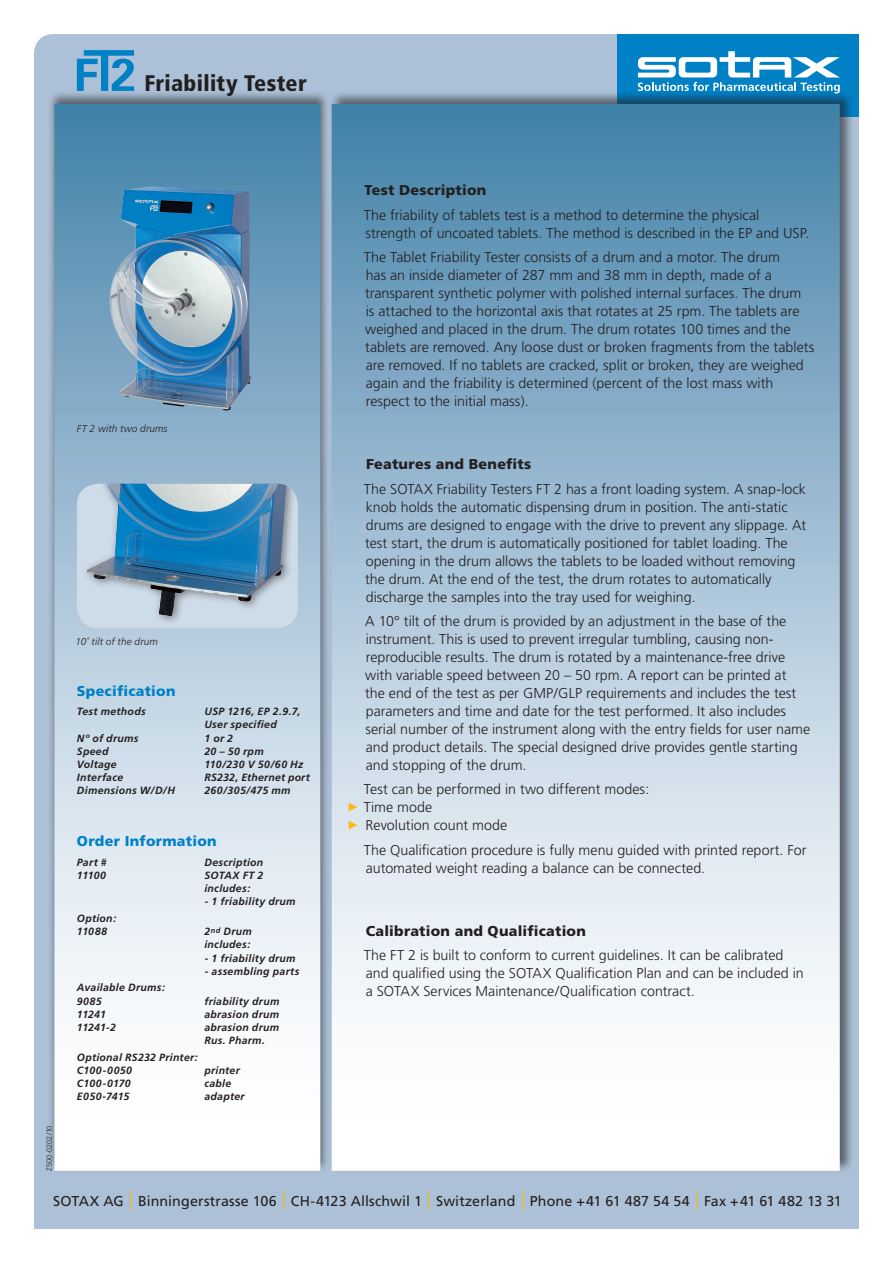
<style>
.page{position:relative;width:893px;height:1263px;background:#fff}
.page>*{position:absolute;margin:0;border:0;box-sizing:border-box;transform-origin:0 0}
.t1{font:900 condensed 22.5px "Frutiger";letter-spacing:.015em;color:#231f20}
.t2{font:300 14.25px/18px "Frutiger";color:#231f20}
.t3{font:14.25px "Frutiger";letter-spacing:.01em;color:#231f20}
.t4{font:900 14.25px "Frutiger";letter-spacing:.02em;color:#231f20}
.t5{font:900 14.25px "Frutiger";letter-spacing:.02em;color:#0080c5}
.t6{font:italic 700 10.5px/13.2px "Frutiger";letter-spacing:.025em;color:#231f20}
.t7{font:italic 300 10.05px "Frutiger";letter-spacing:.01em;color:#231f20}
.t8{font:300 7.5px "Frutiger";letter-spacing:-.025em;color:#231f20}
</style>
<div class="page">
<div style="left:34px;top:34px;width:825px;height:1195px;background:#acc1d7"></div>
<div style="left:617px;top:34px;width:242px;height:82px;background:#0080c5"></div>
<div style="left:329px;top:90px;width:525px;height:1083px;background:#231f20;opacity:.6"></div>
<div style="left:332px;top:104px;width:508px;height:1067px;background:linear-gradient(to bottom,#4c86ad,#fff)"></div>
<svg style="left:130px;top:1191px;width:1px;height:18px"></svg>
<svg style="left:283px;top:1191px;width:1px;height:18px"></svg>
<svg style="left:428px;top:1191px;width:1px;height:19px"></svg>
<svg style="left:522px;top:1191px;width:1px;height:18px"></svg>
<svg style="left:696px;top:1191px;width:1px;height:18px"></svg>
<div style="left:47px;top:90px;width:283px;height:1083px;background:#231f20;opacity:.6"></div>
<div style="left:54px;top:104px;width:266px;height:1067px;background:linear-gradient(to bottom,#4c86ad,#fff)"></div>
<svg style="left:349px;top:803px;width:8px;height:8px"></svg>
<svg style="left:349px;top:821px;width:8px;height:8px"></svg>
<svg style="left:638px;top:51px;width:202px;height:42px"></svg>
<div style="left:77px;top:484px;width:221px;height:144px;background:#cedbe8;border-radius:21px"></div>
<div style="left:81px;top:484px;width:216px;height:142px;background:#231f20;opacity:.5"></div>
<img style="left:87px;top:484px;width:199px;height:132px">
<svg style="left:77px;top:50px;width:57px;height:41px;background:#4d9dcc"></svg>
<img style="left:106px;top:187px;width:145px;height:223px">
<h1 class="t1" style="left:145px;top:70px;width:164px">Friability Tester</h1>
<p class="t7" style="left:77px;top:422px;width:92px">FT 2 with two drums</p>
<p class="t8" style="left:45px;top:1171px;width:47px;rotate:-90deg">Z500-0202/10</p>
<p class="t7" style="left:76px;top:636px;width:84px">10˚ tilt of the drum</p>
<p class="t5" style="left:77px;top:682px;width:100px">Specification</p>
<p class="t6" style="left:77px;top:705px;width:70px">Test methods</p>
<p class="t6" style="left:204px;top:705px;width:97px">USP 1216, EP 2.9.7,<br>User specified</p>
<p class="t6" style="left:77px;top:731px;width:63px">Nº of drums</p>
<p class="t6" style="left:204px;top:731px;width:30px">1 or 2</p>
<p class="t6" style="left:77px;top:744px;width:33px">Speed</p>
<p class="t6" style="left:204px;top:744px;width:61px">20 – 50 rpm</p>
<p class="t6" style="left:77px;top:758px;width:41px">Voltage</p>
<p class="t6" style="left:204px;top:758px;width:101px">110/230 V 50/60 Hz</p>
<p class="t6" style="left:77px;top:771px;width:48px">Interface</p>
<p class="t6" style="left:204px;top:771px;width:107px">RS232, Ethernet port</p>
<p class="t6" style="left:77px;top:784px;width:100px">Dimensions W/D/H</p>
<p class="t6" style="left:204px;top:784px;width:87px">260/305/475 mm</p>
<p class="t5" style="left:77px;top:832px;width:141px">Order Information</p>
<p class="t6" style="left:77px;top:855px;width:31px">Part #</p>
<p class="t6" style="left:204px;top:855px;width:60px">Description</p>
<p class="t6" style="left:77px;top:868px;width:31px">11100</p>
<p class="t6" style="left:204px;top:868px;width:60px">SOTAX FT 2 includes:</p>
<p class="t6" style="left:204px;top:895px;width:93px">- 1 friability drum</p>
<p class="t6" style="left:77px;top:911px;width:41px">Option:<br>11088</p>
<p class="t6" style="left:204px;top:925px;width:49px">2<sup>nd</sup> Drum includes:</p>
<p class="t6" style="left:204px;top:951px;width:93px">- 1 friability drum</p>
<p class="t6" style="left:204px;top:964px;width:97px">- assembling parts</p>
<p class="t6" style="left:77px;top:981px;width:90px">Available Drums:<br>9085</p>
<p class="t6" style="left:204px;top:994px;width:77px">friability drum</p>
<p class="t6" style="left:77px;top:1007px;width:31px">11241</p>
<p class="t6" style="left:204px;top:1007px;width:76px">abrasion drum</p>
<p class="t6" style="left:77px;top:1020px;width:41px">11241-2</p>
<p class="t6" style="left:204px;top:1020px;width:76px">abrasion drum<br>Rus. Pharm.</p>
<p class="t6" style="left:77px;top:1050px;width:123px">Optional RS232 Printer:<br>C100-0050</p>
<p class="t6" style="left:204px;top:1063px;width:37px">printer</p>
<p class="t6" style="left:77px;top:1077px;width:55px">C100-0170</p>
<p class="t6" style="left:204px;top:1077px;width:28px">cable</p>
<p class="t6" style="left:77px;top:1090px;width:54px">E050-7415</p>
<p class="t6" style="left:204px;top:1090px;width:42px">adapter</p>
<p class="t4" style="left:364px;top:182px;width:123px">Test Description</p>
<p class="t2" style="left:364px;top:206px;width:447px">The friability of tablets test is a method to determine the physical strength of uncoated tablets. The method is described in the EP and USP.</p>
<p class="t2" style="left:364px;top:248px;width:452px">The Tablet Friability Tester consists of a drum and a motor. The drum<br>has an inside diameter of 287 mm and 38 mm in depth, made of a transparent synthetic polymer with polished internal surfaces. The drum<br>is attached to the horizontal axis that rotates at 25 rpm. The tablets are weighed and placed in the drum. The drum rotates 100 times and the tablets are removed. Any loose dust or broken fragments from the tablets are removed. If no tablets are cracked, split or broken, they are weighed again and the friability is determined (percent of the lost mass with respect to the initial mass).</p>
<p class="t4" style="left:366px;top:456px;width:167px">Features and Benefits</p>
<p class="t2" style="left:364px;top:480px;width:444px">The SOTAX Friability Testers FT 2 has a front loading system. A snap-lock knob holds the automatic dispensing drum in position. The anti-static drums are designed to engage with the drive to prevent any slippage. At test start, the drum is automatically positioned for tablet loading. The opening in the drum allows the tablets to be loaded without removing the drum. At the end of the test, the drum rotates to automatically discharge the samples into the tray used for weighing.</p>
<p class="t2" style="left:365px;top:612px;width:447px">A 10° tilt of the drum is provided by an adjustment in the base of the instrument. This is used to prevent irregular tumbling, causing non&shy;reproducible results. The drum is rotated by a maintenance-free drive with variable speed between 20 – 50 rpm. A report can be printed at<br>the end of the test as per GMP/GLP requirements and includes the test parameters and time and date for the test performed. It also includes serial number of the instrument along with the entry fields for user name and product details. The special designed drive provides gentle starting and stopping of the drum.</p>
<p class="t2" style="left:364px;top:780px;width:287px">Test can be performed in two different modes:<br>Time mode<br>Revolution count mode</p>
<p class="t2" style="left:364px;top:841px;width:444px">The Qualification procedure is fully menu guided with printed report. For automated weight reading a balance can be connected.</p>
<p class="t4" style="left:366px;top:922px;width:222px">Calibration and Qualification</p>
<p class="t2" style="left:364px;top:946px;width:441px">The FT 2 is built to conform to current guidelines. It can be calibrated and qualified using the SOTAX Qualification Plan and can be included in a SOTAX Services Maintenance/Qualification contract.</p>
<p class="t3" style="left:53px;top:1192px;width:790px">SOTAX AG Binningerstrasse 106 CH-4123 Allschwil 1 Switzerland Phone +41 61 487 54 54 Fax +41 61 482 13 31</p>
</div>
